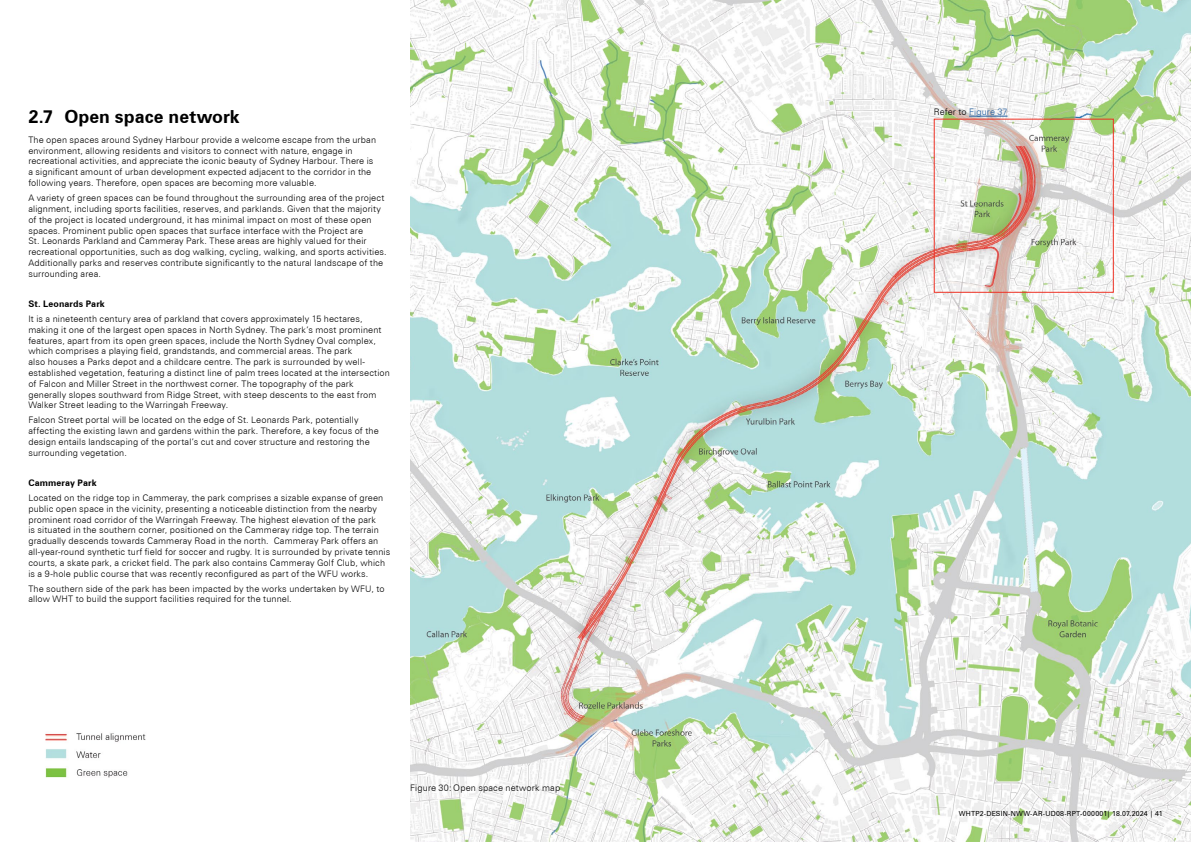
<style>
.page{position:relative;width:1191px;height:842px;background:#fff}
.page>*{position:absolute;margin:0;border:0;box-sizing:border-box;transform-origin:0 0}
.t1{font:700 18px "Zurich BT";color:#000}
.DI___04___Body{font:300 9px/10.8px "Zurich BT";letter-spacing:.015em;color:#000}
.DI___04a___Body_Bold{font:700 9px "Zurich BT";letter-spacing:.015em;color:#000}
.t2{font:300 9px "Zurich BT";letter-spacing:.01em;color:#215e9e}
.t3{font:7px "Zurich BT";letter-spacing:.03em;color:#000}
.s1{color:#000}
</style>
<div class="page">
<img style="left:410px;top:0;width:781px;height:842px">
<div style="left:933px;top:119px;width:180px;height:174px;border:1px solid #ee3124"></div>
<hr style="left:969px;top:116px;width:38px;height:1px;background:#215e9e">
<img style="left:45px;top:733px;width:101px;height:45px">
<h2 class="t1" style="left:28px;top:106px;width:213px">2.7 Open space network</h2>
<p class="DI___04___Body" style="left:28px;top:134px;width:349px">The open spaces around Sydney Harbour provide a welcome escape from the urban environment, allowing residents and visitors to connect with nature, engage in recreational activities, and appreciate the iconic beauty of Sydney Harbour. There is a significant amount of urban development expected adjacent to the corridor in the following years. Therefore, open spaces are becoming more valuable.</p>
<p class="DI___04___Body" style="left:28px;top:192px;width:360px">A variety of green spaces can be found throughout the surrounding area of the project alignment, including sports facilities, reserves, and parklands. Given that the majority of the project is located underground, it has minimal impact on most of these open spaces. Prominent public open spaces that surface interface with the Project are<br>St. Leonards Parkland and Cammeray Park. These areas are highly valued for their recreational opportunities, such as dog walking, cycling, walking, and sports activities.<br>Additionally parks and reserves contribute significantly to the natural landscape of the surrounding area.</p>
<p class="DI___04a___Body_Bold" style="left:28px;top:298px;width:78px">St. Leonards Park</p>
<p class="DI___04___Body" style="left:28px;top:313px;width:363px">It is a nineteenth century area of parkland that covers approximately 15 hectares, making it one of the largest open spaces in North Sydney. The park’s most prominent features, apart from its open green spaces, include the North Sydney Oval complex, which comprises a playing field, grandstands, and commercial areas. The park<br>also houses a Parks depot and a childcare centre. The park is surrounded by well&shy;established vegetation, featuring a distinct line of palm trees located at the intersection of Falcon and Miller Street in the northwest corner. The topography of the park generally slopes southward from Ridge Street, with steep descents to the east from Walker Street leading to the Warringah Freeway.</p>
<p class="DI___04___Body" style="left:28px;top:415px;width:352px">Falcon Street portal will be located on the edge of St. Leonards Park, potentially affecting the existing lawn and gardens within the park. Therefore, a key focus of the design entails landscaping of the portal’s cut and cover structure and restoring the surrounding vegetation.</p>
<p class="DI___04a___Body_Bold" style="left:28px;top:477px;width:70px">Cammeray Park</p>
<p class="DI___04___Body" style="left:28px;top:492px;width:363px">Located on the ridge top in Cammeray, the park comprises a sizable expanse of green public open space in the vicinity, presenting a noticeable distinction from the nearby prominent road corridor of the Warringah Freeway. The highest elevation of the park<br>is situated in the southern corner, positioned on the Cammeray ridge top. The terrain gradually descends towards Cammeray Road in the north. Cammeray Park offers an all-year-round synthetic turf field for soccer and rugby. It is surrounded by private tennis courts, a skate park, a cricket field. The park also contains Cammeray Golf Club, which is a 9-hole public course that was recently reconfigured as part of the WFU works.</p>
<p class="DI___04___Body" style="left:28px;top:583px;width:358px">The southern side of the park has been impacted by the works undertaken by WFU, to allow WHT to build the support facilities required for the tunnel.</p>
<p class="DI___04___Body" style="left:410px;top:782px;width:151px">Figure 30:Open space network map</p>
<p class="t2" style="left:933px;top:107px;width:75px"><span class="s1">Refer to</span> Figure 37</p>
<p class="t3" style="left:958px;top:809px;width:205px">WHTP2-DESIN-NWW-AR-UD08-RPT-000001| 18.07.2024 | 41</p>
</div>
